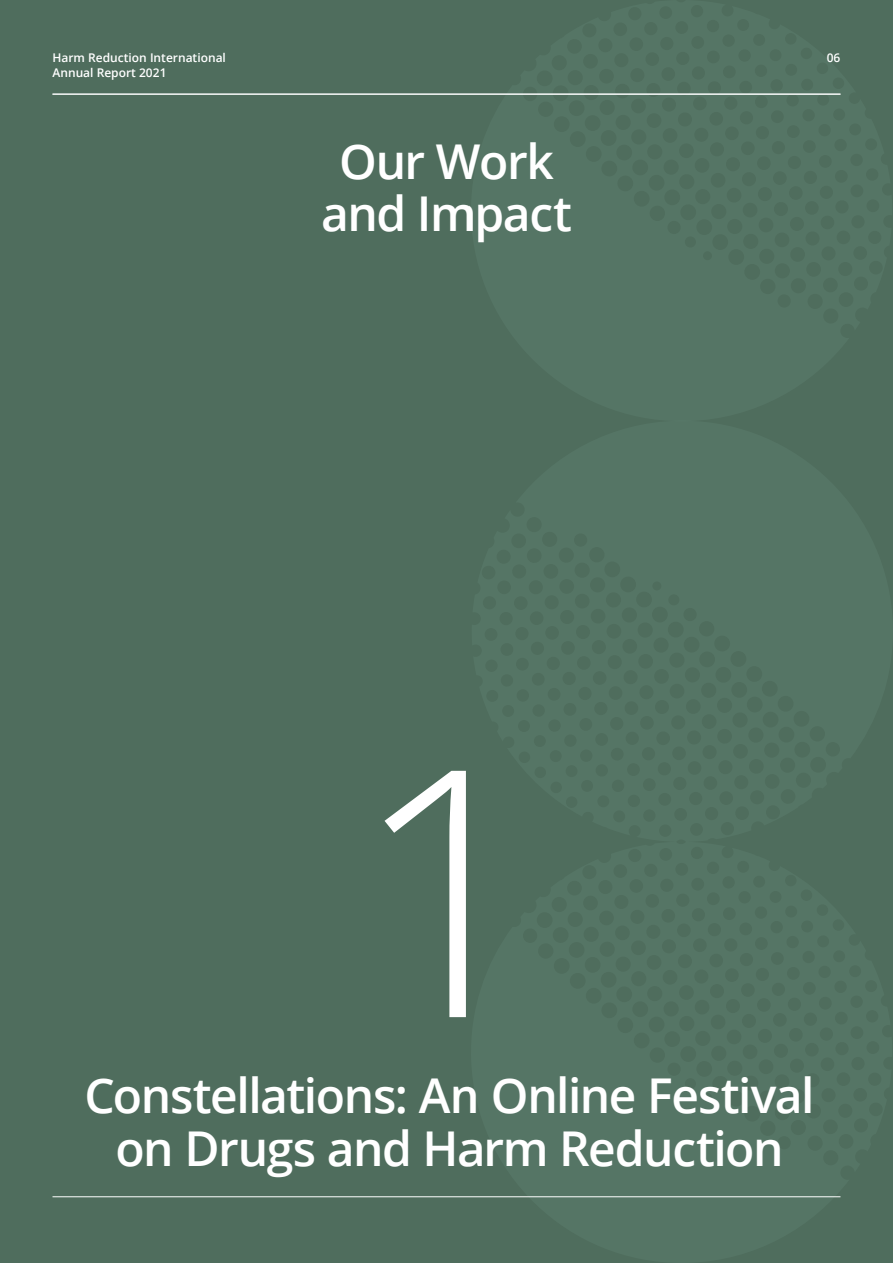
<style>
.page{position:relative;width:893px;height:1263px;background:#4f6d5d}
.page>*{position:absolute;margin:0;border:0;box-sizing:border-box;transform-origin:0 0}
.t1{font:300 345px "Open Sans";color:#fff}
.titular_blanc{font:600 48px/52.5px "Open Sans";letter-spacing:-.03em;color:#fff;text-align:center}
.t2{font:600 12px "Open Sans";color:#fff}
</style>
<div class="page">
<hr style="left:52px;top:94px;width:788px;height:1px;background:#fff">
<hr style="left:52px;top:1196px;width:788px;height:1px;background:#fff">
<svg style="left:469px;top:1196px;width:372px;height:2px"></svg>
<svg style="left:469px;top:93px;width:372px;height:2px"></svg>
<p class="t2" style="left:52px;top:49px;width:175px">Harm Reduction International</p>
<p class="t2" style="left:52px;top:64px;width:116px">Annual Report 2021</p>
<p class="titular_blanc" style="left:339px;top:134px;width:216px">Our Work</p>
<p class="titular_blanc" style="left:321px;top:186px;width:252px">and Impact</p>
<p class="t2" style="left:827px;top:49px;width:15px">06</p>
<p class="t1" style="left:351px;top:655px;width:198px">1</p>
<p class="titular_blanc" style="left:84px;top:1068px;width:732px">Constellations: An Online Festival on Drugs and Harm Reduction</p>
</div>
